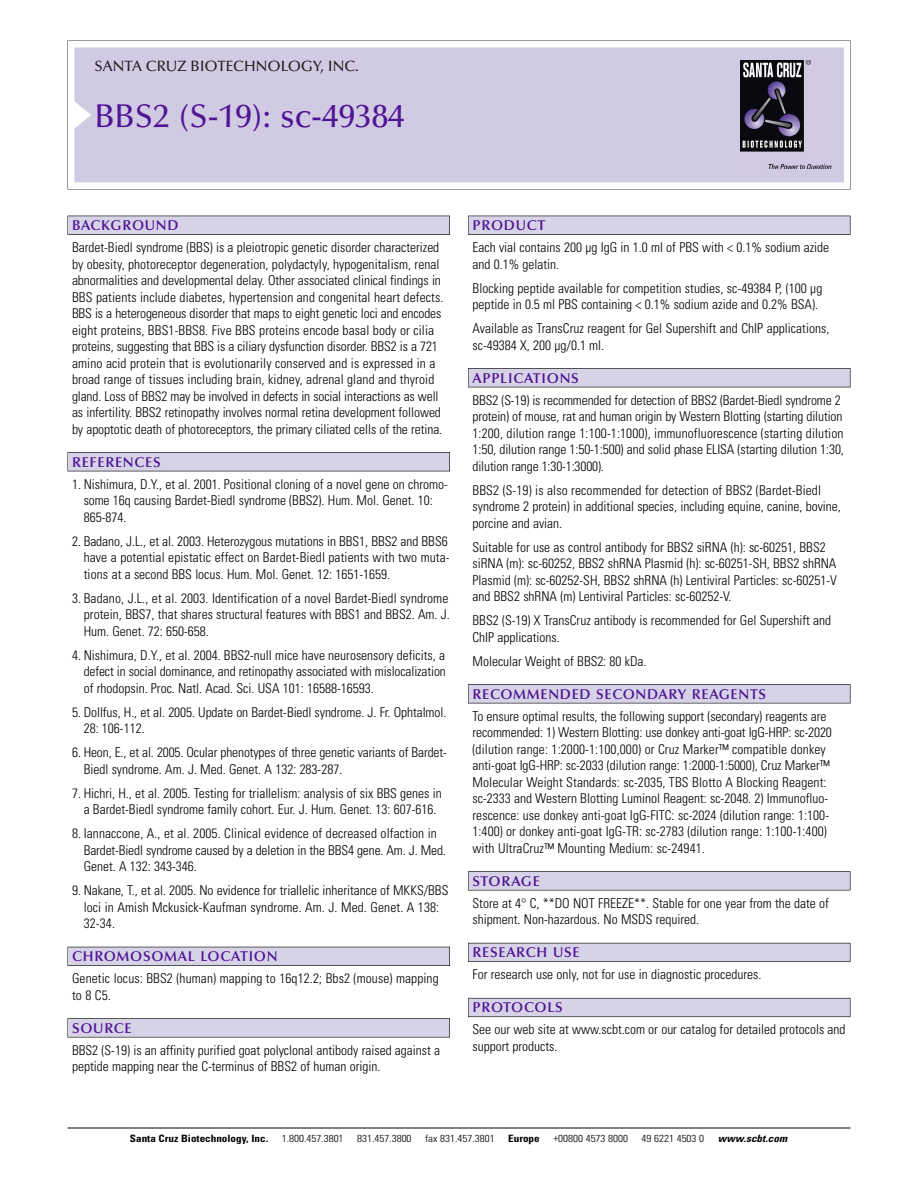
<style>
.page{position:relative;width:918px;height:1188px;background:#fff}
.page>*{position:absolute;margin:0;border:0;box-sizing:border-box;transform-origin:0 0}
.t1{font:500 33px "Optima";color:#511695}
.t2{font:500 15px "Optima";color:#231f20}
.t3{font:600 14.25px "Optima";letter-spacing:.05em;color:#511695}
.t4{font:300 condensed 13.5px/16.5px "Univers";color:#000}
.t5{font:300 condensed 10.2px "Univers";color:#000;scale:1.1 1}
.t6{font:700 condensed 10.2px "Univers";color:#000;scale:1.1 1}
.t7{font:italic 700 condensed 10.2px "Univers";letter-spacing:.005em;color:#000;scale:1.1 1}
</style>
<div class="page">
<svg style="left:68px;top:40px;width:783px;height:149px"></svg>
<div style="left:74px;top:47px;width:770px;height:135px;background:#d1cae3"></div>
<img style="left:741px;top:60px;width:90px;height:108px">
<div style="left:68px;top:216px;width:382px;height:19px;background:#525155"></div>
<div style="left:68px;top:216px;width:381px;height:18px;background:#d7d3e7"></div>
<div style="left:68px;top:452px;width:382px;height:19px;background:#525155"></div>
<div style="left:68px;top:453px;width:381px;height:18px;background:#d7d3e7"></div>
<div style="left:68px;top:947px;width:382px;height:19px;background:#525158"></div>
<div style="left:68px;top:947px;width:381px;height:18px;background:#d7d3e7"></div>
<div style="left:68px;top:1018px;width:382px;height:19px;background:#575759"></div>
<div style="left:68px;top:1019px;width:381px;height:18px;background:#d7d3e7"></div>
<div style="left:468px;top:216px;width:382px;height:19px;background:#525155"></div>
<div style="left:468px;top:216px;width:382px;height:18px;background:#d7d3e7"></div>
<div style="left:468px;top:368px;width:382px;height:19px;background:#525155"></div>
<div style="left:468px;top:369px;width:382px;height:18px;background:#d7d3e7"></div>
<div style="left:468px;top:684px;width:382px;height:19px;background:#545357"></div>
<div style="left:468px;top:685px;width:382px;height:18px;background:#d7d3e7"></div>
<div style="left:468px;top:871px;width:382px;height:19px;background:#575759"></div>
<div style="left:468px;top:872px;width:382px;height:18px;background:#d7d3e7"></div>
<div style="left:468px;top:943px;width:382px;height:19px;background:#5b5a62"></div>
<div style="left:468px;top:943px;width:382px;height:18px;background:#d7d3e7"></div>
<div style="left:468px;top:998px;width:382px;height:19px;background:#66646e"></div>
<div style="left:468px;top:998px;width:382px;height:18px;background:#d7d3e7"></div>
<hr style="left:68px;top:1128px;width:782px;height:1px;background:#000">
<p class="t2" style="left:94px;top:61px;width:266px">SANTA CRUZ BIOTECHNOLOGY, INC.</p>
<h1 class="t1" style="left:94px;top:103px;width:312px">BBS2 (S-19): sc-49384</h1>
<p class="t3" style="left:72px;top:219px;width:108px">BACKGROUND</p>
<p class="t4" style="left:72px;top:240px;width:373px">Bardet-Biedl syndrome (BBS) is a pleiotropic genetic disorder characterized by obesity, photoreceptor degeneration, polydactyly, hypogenitalism, renal abnormalities and developmental delay. Other associated clinical findings in BBS patients include diabetes, hypertension and congenital heart defects.<br>BBS is a heterogeneous disorder that maps to eight genetic loci and encodes eight proteins, BBS1-BBS8. Five BBS proteins encode basal body or cilia proteins, suggesting that BBS is a ciliary dysfunction disorder. BBS2 is a 721 amino acid protein that is evolutionarily conserved and is expressed in a broad range of tissues including brain, kidney, adrenal gland and thyroid gland. Loss of BBS2 may be involved in defects in social interactions as well as infertility. BBS2 retinopathy involves normal retina development followed by apoptotic death of photoreceptors, the primary ciliated cells of the retina.</p>
<p class="t3" style="left:72px;top:456px;width:90px">REFERENCES</p>
<p class="t4" style="left:84px;top:477px;width:366px;text-indent:-12px">1. Nishimura, D.Y., et al. 2001. Positional cloning of a novel gene on chromo&shy;some 16q causing Bardet-Biedl syndrome (BBS2). Hum. Mol. Genet. 10:<br>865-874.</p>
<p class="t4" style="left:84px;top:534px;width:368px;text-indent:-12px">2. Badano, J.L., et al. 2003. Heterozygous mutations in BBS1, BBS2 and BBS6 have a potential epistatic effect on Bardet-Biedl patients with two muta&shy;tions at a second BBS locus. Hum. Mol. Genet. 12: 1651-1659.</p>
<p class="t4" style="left:84px;top:591px;width:368px;text-align:justify;text-indent:-12px">3. Badano, J.L., et al. 2003. Identification of a novel Bardet-Biedl syndrome protein, BBS7, that shares structural features with BBS1 and BBS2. Am. J.<br>Hum. Genet. 72: 650-658.</p>
<p class="t4" style="left:84px;top:648px;width:364px;text-align:justify;text-indent:-12px">4. Nishimura, D.Y., et al. 2004. BBS2-null mice have neurosensory deficits, a defect in social dominance, and retinopathy associated with mislocalization of rhodopsin. Proc. Natl. Acad. Sci. USA 101: 16588-16593.</p>
<p class="t4" style="left:84px;top:705px;width:364px;text-indent:-12px">5. Dollfus, H., et al. 2005. Update on Bardet-Biedl syndrome. J. Fr. Ophtalmol.<br>28: 106-112.</p>
<p class="t4" style="left:84px;top:745px;width:365px;text-indent:-12px">6. Heon, E., et al. 2005. Ocular phenotypes of three genetic variants of Bardet-<br>Biedl syndrome. Am. J. Med. Genet. A 132: 283-287.</p>
<p class="t4" style="left:72px;top:786px;width:371px;text-align:center">7. Hichri, H., et al. 2005. Testing for triallelism: analysis of six BBS genes in a Bardet-Biedl syndrome family cohort. Eur. J. Hum. Genet. 13: 607-616.</p>
<p class="t4" style="left:84px;top:826px;width:364px;text-indent:-12px">8. Iannaccone, A., et al. 2005. Clinical evidence of decreased olfaction in<br>Bardet-Biedl syndrome caused by a deletion in the BBS4 gene. Am. J. Med.<br>Genet. A 132: 343-346.</p>
<p class="t4" style="left:84px;top:883px;width:366px;text-indent:-12px">9. Nakane, T., et al. 2005. No evidence for triallelic inheritance of MKKS/BBS loci in Amish Mckusick-Kaufman syndrome. Am. J. Med. Genet. A 138:<br>32-34.</p>
<p class="t3" style="left:72px;top:951px;width:207px">CHROMOSOMAL LOCATION</p>
<p class="t4" style="left:72px;top:971px;width:368px">Genetic locus: BBS2 (human) mapping to 16q12.2; Bbs2 (mouse) mapping to 8 C5.</p>
<p class="t3" style="left:72px;top:1022px;width:61px">SOURCE</p>
<p class="t4" style="left:72px;top:1043px;width:370px">BBS2 (S-19) is an affinity purified goat polyclonal antibody raised against a peptide mapping near the C-terminus of BBS2 of human origin.</p>
<p class="t3" style="left:473px;top:219px;width:74px">PRODUCT</p>
<p class="t4" style="left:473px;top:240px;width:358px">Each vial contains 200 µg IgG in 1.0 ml of PBS with &lt; 0.1% sodium azide and 0.1% gelatin.</p>
<p class="t4" style="left:473px;top:281px;width:351px">Blocking peptide available for competition studies, sc-49384 P, (100 µg peptide in 0.5 ml PBS containing &lt; 0.1% sodium azide and 0.2% BSA).</p>
<p class="t4" style="left:473px;top:321px;width:359px">Available as TransCruz reagent for Gel Supershift and ChIP applications, sc-49384 X, 200 µg/0.1 ml.</p>
<p class="t3" style="left:473px;top:372px;width:108px">APPLICATIONS</p>
<p class="t4" style="left:473px;top:393px;width:373px">BBS2 (S-19) is recommended for detection of BBS2 (Bardet-Biedl syndrome 2 protein) of mouse, rat and human origin by Western Blotting (starting dilution 1:200, dilution range 1:100-1:1000), immunofluorescence (starting dilution 1:50, dilution range 1:50-1:500) and solid phase ELISA (starting dilution 1:30, dilution range 1:30-1:3000).</p>
<p class="t4" style="left:473px;top:483px;width:370px">BBS2 (S-19) is also recommended for detection of BBS2 (Bardet-Biedl syndrome 2 protein) in additional species, including equine, canine, bovine, porcine and avian.</p>
<p class="t4" style="left:473px;top:540px;width:366px">Suitable for use as control antibody for BBS2 siRNA (h): sc-60251, BBS2 siRNA (m): sc-60252, BBS2 shRNA Plasmid (h): sc-60251-SH, BBS2 shRNA Plasmid (m): sc-60252-SH, BBS2 shRNA (h) Lentiviral Particles: sc-60251-V and BBS2 shRNA (m) Lentiviral Particles: sc-60252-V.</p>
<p class="t4" style="left:473px;top:613px;width:360px">BBS2 (S-19) X TransCruz antibody is recommended for Gel Supershift and<br>ChIP applications.</p>
<p class="t4" style="left:473px;top:654px;width:176px">Molecular Weight of BBS2: 80 kDa.</p>
<p class="t3" style="left:473px;top:688px;width:295px">RECOMMENDED SECONDARY REAGENTS</p>
<p class="t4" style="left:473px;top:709px;width:361px">To ensure optimal results, the following support (secondary) reagents are recommended: 1) Western Blotting: use donkey anti-goat IgG-HRP: sc-2020 (dilution range: 1:2000-1:100,000) or Cruz Marker™ compatible donkey anti-goat IgG-HRP: sc-2033 (dilution range: 1:2000-1:5000), Cruz Marker™ Molecular Weight Standards: sc-2035, TBS Blotto A Blocking Reagent: sc-2333 and Western Blotting Luminol Reagent: sc-2048. 2) Immunofluo&shy;rescence: use donkey anti-goat IgG-FITC: sc-2024 (dilution range: 1:100- 1:400) or donkey anti-goat IgG-TR: sc-2783 (dilution range: 1:100-1:400) with UltraCruz™ Mounting Medium: sc-24941.</p>
<p class="t3" style="left:473px;top:875px;width:69px">STORAGE</p>
<p class="t4" style="left:473px;top:896px;width:358px">Store at 4° C, **DO NOT FREEZE**. Stable for one year from the date of shipment. Non-hazardous. No MSDS required.</p>
<p class="t3" style="left:473px;top:947px;width:109px">RESEARCH USE</p>
<p class="t4" style="left:473px;top:967px;width:290px">For research use only, not for use in diagnostic procedures.</p>
<p class="t3" style="left:473px;top:1002px;width:92px">PROTOCOLS</p>
<p class="t4" style="left:473px;top:1022px;width:375px">See our web site at www.scbt.com or our catalog for detailed protocols and support products.</p>
<p class="t6" style="left:130px;top:1135px;width:127px">Santa Cruz Biotechnology, Inc.</p>
<p class="t5" style="left:282px;top:1135px;width:58px">1.800.457.3801</p>
<p class="t5" style="left:357px;top:1135px;width:51px">831.457.3800</p>
<p class="t5" style="left:425px;top:1135px;width:65px">fax 831.457.3801</p>
<p class="t6" style="left:508px;top:1135px;width:30px">Europe</p>
<p class="t5" style="left:553px;top:1135px;width:69px">+00800 4573 8000</p>
<p class="t5" style="left:642px;top:1135px;width:58px">49 6221 4503 0</p>
<p class="t7" style="left:718px;top:1135px;width:64px">www.scbt.com</p>
</div>
